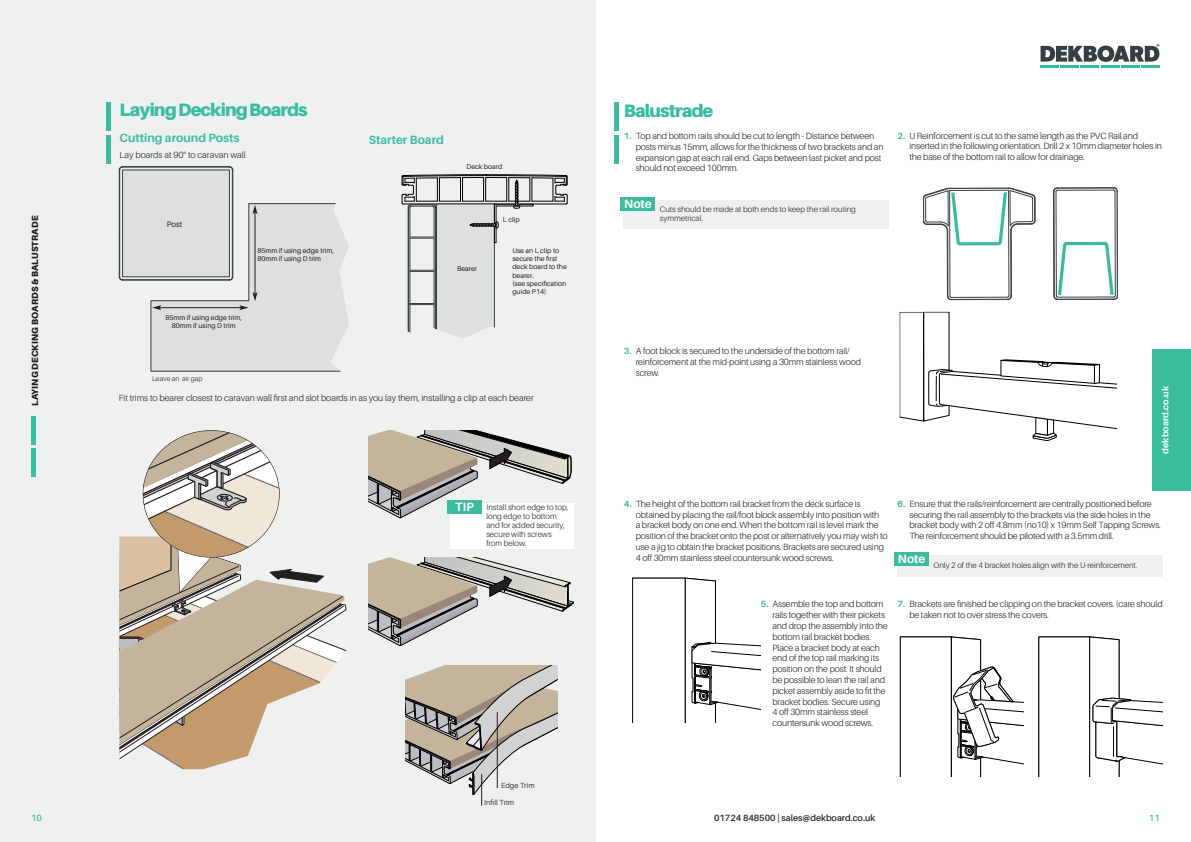
<style>
.page{position:relative;width:1191px;height:842px;background:#fff}
.page>*{position:absolute;margin:0;border:0;box-sizing:border-box;transform-origin:0 0}
.t1{font:900 18px "Aileron";letter-spacing:-.05em;color:#3abd9d}
.t2{font:700 12px "Aileron";color:#3abd9d}
.t3{font:700 12px "Aileron";letter-spacing:.005em;color:#fff}
.t4{font:300 9px/10.8px "Aileron";letter-spacing:-.015em;color:#231f20}
.t5{font:600 9px "Aileron";color:#231f20}
.t6{font:900 9px "Aileron";letter-spacing:.01em;color:#231f20}
.t7{font:700 9px "Aileron";color:#fff}
.t8{font:600 9px "Aileron";color:#3abd9d}
.t9{font:300 8px/8.8px "Aileron";color:#231f20}
.t10{font:8px "Aileron";color:#231f20}
.t11{font:7.4px "Aileron";color:#363f3e}
.t12{font:6.9px/8.3px "Aileron";color:#231f20}
.t13{font:300 6.9px "Aileron";color:#231f20}
.s1{font-weight:700;color:#3abd9d}
</style>
<div class="page">
<svg style="left:899px;top:312px;width:218px;height:129px"></svg>
<svg style="left:1040px;top:44px;width:119px;height:18px"></svg>
<hr style="left:1040px;top:65px;width:18px;height:3px;background:#35bb9d">
<hr style="left:1060px;top:65px;width:18px;height:3px;background:#35bb9d">
<hr style="left:1080px;top:65px;width:19px;height:3px;background:#35bb9d">
<hr style="left:1101px;top:65px;width:18px;height:3px;background:#35bb9d">
<hr style="left:1121px;top:65px;width:18px;height:3px;background:#35bb9d">
<hr style="left:1141px;top:65px;width:18px;height:3px;background:#37bd9e">
<div style="left:1152px;top:349px;width:39px;height:141px;background:#3abd9d"></div>
<div style="left:0;top:0;width:595px;height:842px;background:#eff1f0"></div>
<div style="left:31px;top:416px;width:5px;height:29px;background:#3abd9d"></div>
<div style="left:31px;top:448px;width:5px;height:29px;background:#3abd9d"></div>
<hr style="left:107px;top:102px;width:4px;height:29px;background:#3abd9d">
<hr style="left:107px;top:135px;width:4px;height:28px;background:#3abd9d">
<hr style="left:614px;top:102px;width:4px;height:29px;background:#3abd9d">
<hr style="left:614px;top:135px;width:4px;height:28px;background:#3abd9d">
<svg style="left:369px;top:430px;width:202px;height:88px"></svg>
<svg style="left:402px;top:174px;width:166px;height:165px"></svg>
<hr style="left:435px;top:208px;width:1px;height:144px;background:#363f3e">
<hr style="left:408px;top:208px;width:1px;height:144px;background:#363f3e">
<hr style="left:123px;top:279px;width:106px;height:1px;background:#363f3e">
<hr style="left:123px;top:167px;width:106px;height:1px;background:#363f3e">
<div style="left:123px;top:170px;width:106px;height:107px;background:#dee0e0"></div>
<div style="left:122px;top:170px;width:108px;height:107px;border:1px solid #363f3e"></div>
<hr style="left:232px;top:170px;width:1px;height:107px;background:#363f3e">
<svg style="left:119px;top:166px;width:4px;height:4px"></svg>
<hr style="left:123px;top:166px;width:106px;height:1px;background:#363f3e">
<svg style="left:229px;top:166px;width:4px;height:4px"></svg>
<hr style="left:119px;top:170px;width:1px;height:107px;background:#363f3e">
<hr style="left:123px;top:280px;width:106px;height:1px;background:#363f3e">
<svg style="left:119px;top:276px;width:4px;height:5px"></svg>
<svg style="left:150px;top:203px;width:199px;height:168px"></svg>
<svg style="left:369px;top:558px;width:205px;height:88px"></svg>
<svg style="left:923px;top:187px;width:195px;height:114px"></svg>
<svg style="left:405px;top:665px;width:153px;height:130px"></svg>
<hr style="left:497px;top:712px;width:1px;height:76px;background:#231f20">
<hr style="left:481px;top:774px;width:1px;height:32px;background:#231f20">
<svg style="left:632px;top:578px;width:128px;height:144px"></svg>
<svg style="left:899px;top:636px;width:58px;height:140px"></svg>
<svg style="left:900px;top:637px;width:124px;height:139px"></svg>
<svg style="left:1038px;top:637px;width:124px;height:139px"></svg>
<svg style="left:120px;top:430px;width:227px;height:339px"></svg>
<div style="left:624px;top:200px;width:265px;height:28px;background:#eff1f0"></div>
<div style="left:621px;top:197px;width:34px;height:14px;background:#3abd9d"></div>
<div style="left:897px;top:555px;width:265px;height:22px;background:#eff1f0"></div>
<div style="left:894px;top:552px;width:34px;height:14px;background:#3abd9d"></div>
<div style="left:450px;top:503px;width:124px;height:46px;background:#fff"></div>
<div style="left:447px;top:500px;width:34px;height:14px;background:#3abd9d"></div>
<p class="t6" style="left:31px;top:406px;width:192px;rotate:-90deg">LAYING DECKING BOARDS &amp; BALUSTRADE</p>
<p class="t8" style="left:31px;top:814px;width:12px">10</p>
<p class="t1" style="left:120px;top:103px;width:190px">Laying Decking Boards</p>
<p class="t2" style="left:120px;top:133px;width:121px">Cutting around Posts</p>
<p class="t4" style="left:120px;top:150px;width:128px">Lay boards at 90° to caravan wall</p>
<p class="t10" style="left:167px;top:221px;width:17px">Post</p>
<p class="t12" style="left:257px;top:247px;width:78px">85mm if using edge trim,</p>
<p class="t12" style="left:257px;top:255px;width:65px">80mm if using D trim</p>
<p class="t12" style="left:166px;top:314px;width:78px">85mm if using edge trim,</p>
<p class="t12" style="left:172px;top:322px;width:65px">80mm if using D trim</p>
<p class="t13" style="left:152px;top:376px;width:52px">Leave an air gap</p>
<p class="t2" style="left:369px;top:135px;width:77px">Starter Board</p>
<p class="t12" style="left:466px;top:163px;width:37px">Deck board</p>
<p class="t12" style="left:457px;top:265px;width:22px">Bearer</p>
<p class="t12" style="left:503px;top:216px;width:18px">L clip</p>
<p class="t12" style="left:512px;top:247px;width:56px">Use an L clip to secure the first deck board to the bearer.<br>(see specification guide P14)</p>
<p class="t4" style="left:119px;top:393px;width:416px">Fit trims to bearer closest to caravan wall first and slot boards in as you lay them, installing a clip at each bearer</p>
<p class="t3" style="left:455px;top:502px;width:20px">TIP</p>
<p class="t9" style="left:486px;top:504px;width:83px">Install short edge to top, long edge to bottom and for added security, secure with screws from below.</p>
<p class="t11" style="left:501px;top:783px;width:35px">Edge Trim</p>
<p class="t11" style="left:484px;top:800px;width:32px">Infill Trim</p>
<p class="t1" style="left:624px;top:104px;width:91px">Balustrade</p>
<p class="t4" style="left:635px;top:131px;width:249px;text-indent:-12px"><span class="s1">1.</span> Top and bottom rails should be cut to length - Distance between posts minus 15mm, allows for the thickness of two brackets and an expansion gap at each rail end. Gaps between last picket and post should not exceed 100mm.</p>
<p class="t4" style="left:909px;top:131px;width:254px;text-indent:-12px"><span class="s1">2.</span> U Reinforcement is cut to the same length as the PVC Rail and inserted in the following orientation. Drill 2 x 10mm diameter holes in the base of the bottom rail to allow for drainage.</p>
<p class="t3" style="left:624px;top:199px;width:29px">Note</p>
<p class="t9" style="left:660px;top:206px;width:198px">Cuts should be made at both ends to keep the rail routing symmetrical.</p>
<p class="t4" style="left:636px;top:346px;width:227px;text-indent:-12px"><span class="s1">3.</span> A foot block is secured to the underside of the bottom rail/ reinforcement at the mid-point using a 30mm stainless wood screw.</p>
<p class="t7" style="left:1162px;top:454px;width:69px;rotate:-90deg">dekboard.co.uk</p>
<p class="t4" style="left:636px;top:499px;width:253px;text-indent:-12px"><span class="s1">4.</span> The height of the bottom rail bracket from the deck surface is obtained by placing the rail/foot block assembly into position with<br>a bracket body on one end. When the bottom rail is level mark the position of the bracket onto the post or alternatively you may wish to use a jig to obtain the bracket positions. Brackets are secured using 4 off 30mm stainless steel countersunk wood screws.</p>
<p class="t4" style="left:772px;top:600px;width:117px;text-indent:-12px"><span class="s1">5.</span> Assemble the top and bottom rails together with their pickets and drop the assembly into the bottom rail bracket bodies.<br>Place a bracket body at each end of the top rail marking its position on the post. It should be possible to lean the rail and picket assembly aside to fit the bracket bodies. Secure using<br>4 off 30mm stainless steel countersunk wood screws.</p>
<p class="t4" style="left:909px;top:499px;width:253px;text-indent:-12px"><span class="s1">6.</span> Ensure that the rails/reinforcement are centrally positioned before securing the rail assembly to the brackets via the side holes in the bracket body with 2 off 4.8mm (no10) x 19mm Self Tapping Screws.<br>The reinforcement should be piloted with a 3.5mm drill.</p>
<p class="t3" style="left:898px;top:554px;width:29px">Note</p>
<p class="t9" style="left:933px;top:561px;width:205px">Only 2 of the 4 bracket holes align with the U-reinforcement.</p>
<p class="t4" style="left:909px;top:600px;width:255px;text-indent:-12px"><span class="s1">7.</span> Brackets are finished be clipping on the bracket covers. (care should be taken not to over stress the covers.</p>
<p class="t5" style="left:714px;top:814px;width:163px">01724 848500 | sales@dekboard.co.uk</p>
<p class="t8" style="left:1149px;top:814px;width:12px">11</p>
</div>
